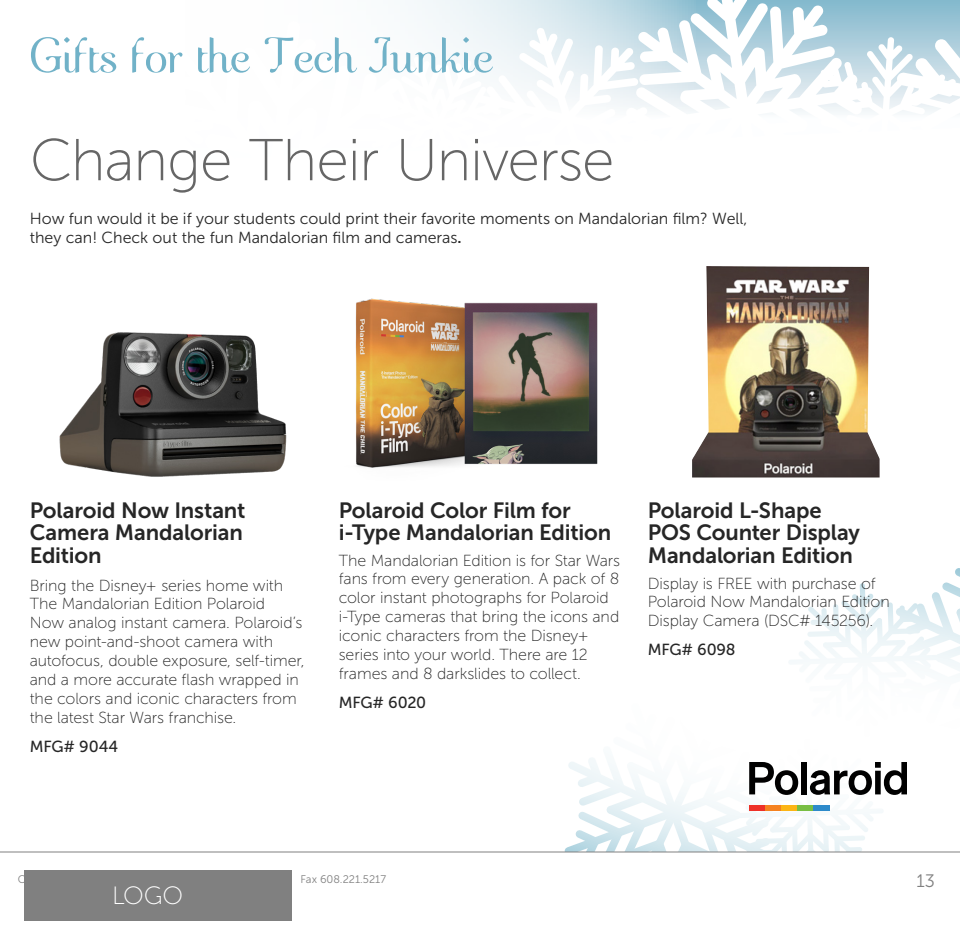
<style>
.page{position:relative;width:960px;height:950px;background:#fff}
.page>*{position:absolute;margin:0;border:0;box-sizing:border-box;transform-origin:0 0}
.t1{font:59px "Museo Sans 100";letter-spacing:-.02em;color:#666}
.t2{font:56.7px "COM4 t Nuvu";color:#71b2c8}
.t3{font:25px "Museo Sans 100";color:#fff}
.t4{font:22px/23px "Museo Sans 700";letter-spacing:-.005em;color:#262626}
.t5{font:18px "Museo Sans 300";color:#808080}
.t6{font:16px/19px "Museo Sans 100";letter-spacing:-.005em;color:#262626}
.t7{font:16px/19px "Museo Sans 300";color:#262626}
.t8{font:16px "Museo Sans 500";letter-spacing:-.01em;color:#262626}
.s1{font-family:"Museo Sans 700"}
</style>
<div class="page">
<svg style="left:414px;top:0;width:545px;height:113px"></svg>
<img style="left:59px;top:332px;width:228px;height:145px">
<img style="left:355px;top:298px;width:204px;height:170px">
<hr style="left:0;top:0;width:1px;height:918px;background:#d9d9d9">
<svg style="left:0;top:154px;width:1px;height:478px"></svg>
<svg style="left:0;top:638px;width:1px;height:214px"></svg>
<hr style="left:959px;top:0;width:1px;height:924px;background:#d9d9d9">
<svg style="left:559px;top:154px;width:401px;height:698px"></svg>
<svg style="left:0;top:852px;width:960px;height:72px"></svg>
<div style="left:24px;top:870px;width:268px;height:51px;background:#808080"></div>
<h2 class="t2" style="left:30px;top:29px;width:465px">Gifts for the Tech Junkie</h2>
<h1 class="t1" style="left:30px;top:129px;width:586px">Change Their Universe</h1>
<p class="t7" style="left:30px;top:209px;width:719px">How fun would it be if your students could print their favorite moments on Mandalorian film? Well, they can! Check out the fun Mandalorian film and cameras<span class="s1">.</span></p>
<h3 class="t4" style="left:30px;top:498px;width:217px;text-align:justify">Polaroid Now Instant Camera Mandalorian Edition</h3>
<p class="t6" style="left:30px;top:576px;width:276px">Bring the Disney+ series home with The Mandalorian Edition Polaroid<br>Now analog instant camera. Polaroid’s new point-and-shoot camera with autofocus, double exposure, self-timer, and a more accurate flash wrapped in the colors and iconic characters from the latest Star Wars franchise.</p>
<p class="t8" style="left:30px;top:738px;width:90px">MFG# 9044</p>
<h3 class="t4" style="left:339px;top:498px;width:274px">Polaroid Color Film for i-Type Mandalorian Edition</h3>
<p class="t6" style="left:339px;top:551px;width:283px">The Mandalorian Edition is for Star Wars fans from every generation. A pack of 8 color instant photographs for Polaroid i-Type cameras that bring the icons and iconic characters from the Disney+ series into your world. There are 12 frames and 8 darkslides to collect.</p>
<p class="t8" style="left:339px;top:694px;width:89px">MFG# 6020</p>
<h3 class="t4" style="left:648px;top:498px;width:214px">Polaroid L-Shape<br>POS Counter Display<br>Mandalorian Edition</h3>
<p class="t6" style="left:648px;top:574px;width:244px">Display is FREE with purchase of<br>Polaroid Now Mandalorian Edition<br>Display Camera (DSC# 145256).</p>
<p class="t8" style="left:648px;top:641px;width:89px">MFG# 6098</p>
<h3 class="t3" style="left:112px;top:882px;width:73px">LOGO</h3>
<p class="t5" style="left:916px;top:871px;width:20px">13</p>
</div>
